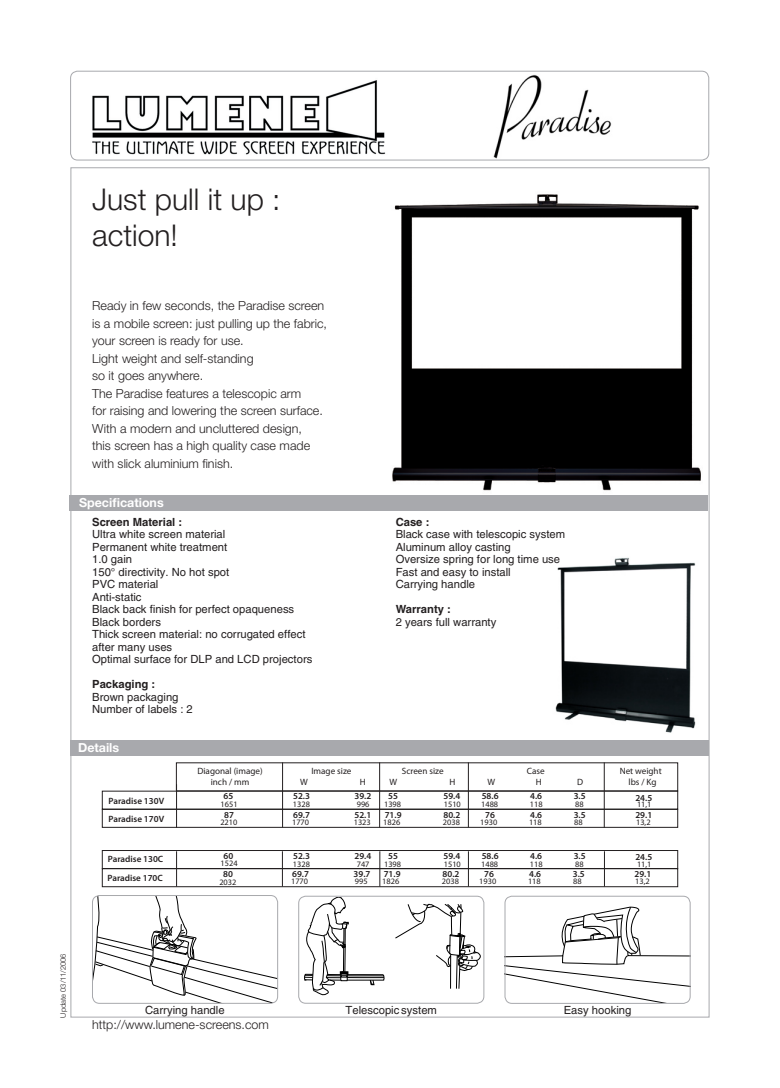
<style>
.page{position:relative;width:780px;height:1088px;background:#fff}
.page>*{position:absolute;margin:0;border:0;box-sizing:border-box;transform-origin:0 0}
.t1{font:300 30px/36px "Helvetica Neue";color:#231f20}
.t2{font:300 12.5px/17.5px "Helvetica Neue";color:#231f20}
.t3{font:700 12.5px "Helvetica Neue";color:#fff}
.t4{font:11.25px/12.5px "Helvetica";color:#231f20}
.t5{font:700 11.25px "Helvetica";color:#231f20}
.t6{font:600 9.12px/18.6px "Myriad Pro";color:#231f20}
.t7{font:9.12px/11px "Myriad Pro";color:#231f20;text-align:center}
.t8{font:8.25px "Myriad Pro";color:#231f20}
.t9{font:300 7.5px "Helvetica Neue";color:#231f20}
</style>
<div class="page">
<svg style="left:504px;top:895px;width:186px;height:108px"></svg>
<div style="left:70px;top:495px;width:638px;height:15px;background:#a8a9ad"></div>
<div style="left:71px;top:740px;width:637px;height:15px;background:#a8a9ad"></div>
<svg style="left:70px;top:71px;width:639px;height:89px"></svg>
<svg style="left:92px;top:895px;width:186px;height:108px"></svg>
<svg style="left:298px;top:895px;width:186px;height:108px"></svg>
<img style="left:392px;top:194px;width:309px;height:297px">
<img style="left:86px;top:74px;width:305px;height:84px">
<img style="left:492px;top:73px;width:120px;height:85px">
<img style="left:555px;top:557px;width:141px;height:176px">
<div style="left:102px;top:809px;width:576px;height:19px;border:1px solid #231f20"></div>
<div style="left:102px;top:791px;width:576px;height:18px;border:1px solid #231f20"></div>
<div style="left:176px;top:762px;width:502px;height:29px;border:1px solid #231f20"></div>
<div style="left:102px;top:868px;width:576px;height:19px;border:1px solid #231f20"></div>
<div style="left:102px;top:850px;width:576px;height:19px;border:1px solid #231f20"></div>
<hr style="left:282px;top:762px;width:1px;height:65px;background:#231f20">
<hr style="left:379px;top:762px;width:1px;height:65px;background:#231f20">
<hr style="left:468px;top:762px;width:1px;height:65px;background:#231f20">
<hr style="left:603px;top:762px;width:1px;height:66px;background:#231f20">
<hr style="left:176px;top:784px;width:1px;height:44px;background:#231f20">
<hr style="left:176px;top:851px;width:1px;height:35px;background:#231f20">
<hr style="left:282px;top:851px;width:1px;height:35px;background:#231f20">
<hr style="left:379px;top:851px;width:1px;height:35px;background:#231f20">
<hr style="left:468px;top:851px;width:1px;height:35px;background:#231f20">
<hr style="left:604px;top:851px;width:1px;height:35px;background:#231f20">
<h1 class="t1" style="left:92px;top:180px;width:190px">Just pull it up : action!</h1>
<p class="t2" style="left:92px;top:297px;width:236px">Ready in few seconds, the Paradise screen is a mobile screen: just pulling up the fabric, your screen is ready for use.<br>Light weight and self-standing<br>so it goes anywhere.<br>The Paradise features a telescopic arm<br>for raising and lowering the screen surface.<br>With a modern and uncluttered design,<br>this screen has a high quality case made with slick aluminium finish.</p>
<p class="t3" style="left:79px;top:494px;width:86px">Specifications</p>
<p class="t5" style="left:92px;top:515px;width:92px">Screen Material :</p>
<p class="t4" style="left:92px;top:528px;width:222px">Ultra white screen material<br>Permanent white treatment<br>1.0 gain<br>150° directivity. No hot spot<br>PVC material<br>Anti-static<br>Black back finish for perfect opaqueness<br>Black borders<br>Thick screen material: no corrugated effect after many uses<br>Optimal surface for DLP and LCD projectors</p>
<p class="t5" style="left:92px;top:677px;width:65px">Packaging :</p>
<p class="t4" style="left:92px;top:690px;width:102px">Brown packaging<br>Number of labels : 2</p>
<p class="t3" style="left:78px;top:740px;width:43px">Details</p>
<p class="t5" style="left:395px;top:515px;width:35px">Case :</p>
<p class="t4" style="left:395px;top:528px;width:171px">Black case with telescopic system<br>Aluminum alloy casting<br>Oversize spring for long time use<br>Fast and easy to install<br>Carrying handle</p>
<p class="t5" style="left:395px;top:602px;width:57px">Warranty :</p>
<p class="t4" style="left:395px;top:615px;width:102px">2 years full warranty</p>
<p class="t6" style="left:109px;top:791px;width:57px">Paradise 130V<br>Paradise 170V</p>
<p class="t7" style="left:197px;top:765px;width:67px">Diagonal (image) inch / mm</p>
<p class="t7" style="left:311px;top:765px;width:42px">Image size</p>
<p class="t7" style="left:402px;top:765px;width:43px">Screen size</p>
<p class="t7" style="left:527px;top:765px;width:19px">Case</p>
<p class="t7" style="left:619px;top:765px;width:43px">Net weight</p>
<p class="t7" style="left:300px;top:776px;width:9px">W</p>
<p class="t7" style="left:360px;top:776px;width:7px">H</p>
<p class="t7" style="left:389px;top:776px;width:9px">W</p>
<p class="t7" style="left:449px;top:776px;width:7px">H</p>
<p class="t7" style="left:487px;top:776px;width:9px">W</p>
<p class="t7" style="left:536px;top:776px;width:7px">H</p>
<p class="t7" style="left:577px;top:776px;width:8px">D</p>
<p class="t7" style="left:628px;top:776px;width:29px">lbs / Kg</p>
<p class="t6" style="left:224px;top:787px;width:11px">65</p>
<p class="t6" style="left:293px;top:787px;width:18px">52.3</p>
<p class="t6" style="left:354px;top:787px;width:18px">39.2</p>
<p class="t6" style="left:388px;top:787px;width:11px">55</p>
<p class="t6" style="left:443px;top:787px;width:18px">59.4</p>
<p class="t6" style="left:481px;top:787px;width:18px">58.6</p>
<p class="t6" style="left:530px;top:787px;width:13px">4.6</p>
<p class="t6" style="left:573px;top:787px;width:13px">3.5</p>
<p class="t6" style="left:635px;top:788px;width:18px">24.5</p>
<p class="t8" style="left:220px;top:799px;width:19px">1651</p>
<p class="t8" style="left:293px;top:799px;width:19px">1328</p>
<p class="t8" style="left:357px;top:799px;width:14px">996</p>
<p class="t8" style="left:384px;top:799px;width:19px">1398</p>
<p class="t8" style="left:444px;top:799px;width:19px">1510</p>
<p class="t8" style="left:481px;top:799px;width:19px">1488</p>
<p class="t8" style="left:530px;top:799px;width:14px">118</p>
<p class="t8" style="left:575px;top:799px;width:10px">88</p>
<p class="t8" style="left:637px;top:799px;width:16px">11,1</p>
<p class="t6" style="left:224px;top:805px;width:11px">87</p>
<p class="t6" style="left:293px;top:805px;width:18px">69.7</p>
<p class="t6" style="left:354px;top:805px;width:18px">52.1</p>
<p class="t6" style="left:384px;top:805px;width:18px">71.9</p>
<p class="t6" style="left:443px;top:805px;width:18px">80.2</p>
<p class="t6" style="left:485px;top:805px;width:11px">76</p>
<p class="t6" style="left:530px;top:805px;width:13px">4.6</p>
<p class="t6" style="left:573px;top:805px;width:13px">3.5</p>
<p class="t6" style="left:635px;top:805px;width:18px">29.1</p>
<p class="t8" style="left:220px;top:817px;width:19px">2210</p>
<p class="t8" style="left:292px;top:817px;width:19px">1770</p>
<p class="t8" style="left:354px;top:817px;width:19px">1323</p>
<p class="t8" style="left:383px;top:817px;width:19px">1826</p>
<p class="t8" style="left:443px;top:817px;width:19px">2038</p>
<p class="t8" style="left:480px;top:817px;width:19px">1930</p>
<p class="t8" style="left:529px;top:817px;width:14px">118</p>
<p class="t8" style="left:574px;top:817px;width:10px">88</p>
<p class="t8" style="left:636px;top:817px;width:16px">13,2</p>
<p class="t6" style="left:107px;top:849px;width:57px">Paradise 130C<br>Paradise 170C</p>
<p class="t6" style="left:224px;top:846px;width:11px">60</p>
<p class="t6" style="left:293px;top:846px;width:18px">52.3</p>
<p class="t6" style="left:354px;top:846px;width:18px">29.4</p>
<p class="t6" style="left:388px;top:846px;width:11px">55</p>
<p class="t6" style="left:443px;top:846px;width:18px">59.4</p>
<p class="t6" style="left:481px;top:846px;width:18px">58.6</p>
<p class="t6" style="left:530px;top:846px;width:13px">4.6</p>
<p class="t6" style="left:573px;top:846px;width:13px">3.5</p>
<p class="t6" style="left:635px;top:847px;width:18px">24.5</p>
<p class="t8" style="left:220px;top:858px;width:19px">1524</p>
<p class="t8" style="left:293px;top:859px;width:19px">1328</p>
<p class="t8" style="left:357px;top:859px;width:14px">747</p>
<p class="t8" style="left:384px;top:859px;width:19px">1398</p>
<p class="t8" style="left:444px;top:859px;width:19px">1510</p>
<p class="t8" style="left:481px;top:859px;width:19px">1488</p>
<p class="t8" style="left:530px;top:859px;width:14px">118</p>
<p class="t8" style="left:575px;top:859px;width:10px">88</p>
<p class="t8" style="left:637px;top:859px;width:16px">11,1</p>
<p class="t6" style="left:223px;top:865px;width:11px">80</p>
<p class="t6" style="left:292px;top:865px;width:18px">69.7</p>
<p class="t6" style="left:353px;top:865px;width:18px">39.7</p>
<p class="t6" style="left:384px;top:865px;width:18px">71.9</p>
<p class="t6" style="left:442px;top:865px;width:18px">80.2</p>
<p class="t6" style="left:484px;top:865px;width:11px">76</p>
<p class="t6" style="left:529px;top:865px;width:13px">4.6</p>
<p class="t6" style="left:572px;top:865px;width:13px">3.5</p>
<p class="t6" style="left:634px;top:865px;width:18px">29.1</p>
<p class="t8" style="left:219px;top:877px;width:19px">2032</p>
<p class="t8" style="left:291px;top:876px;width:19px">1770</p>
<p class="t8" style="left:355px;top:876px;width:14px">995</p>
<p class="t8" style="left:382px;top:876px;width:19px">1826</p>
<p class="t8" style="left:442px;top:876px;width:19px">2038</p>
<p class="t8" style="left:479px;top:876px;width:19px">1930</p>
<p class="t8" style="left:528px;top:876px;width:14px">118</p>
<p class="t8" style="left:573px;top:876px;width:10px">88</p>
<p class="t8" style="left:635px;top:876px;width:16px">13,2</p>
<p class="t9" style="left:59px;top:1017px;width:66px;rotate:-90deg">Update 03/11/2006</p>
<p class="t4" style="left:145px;top:1003px;width:81px">Carrying handle</p>
<p class="t4" style="left:345px;top:1003px;width:93px">Telescopic system</p>
<p class="t4" style="left:563px;top:1003px;width:69px">Easy hooking</p>
<p class="t2" style="left:92px;top:1016px;width:178px">http://www.lumene-screens.com</p>
</div>
